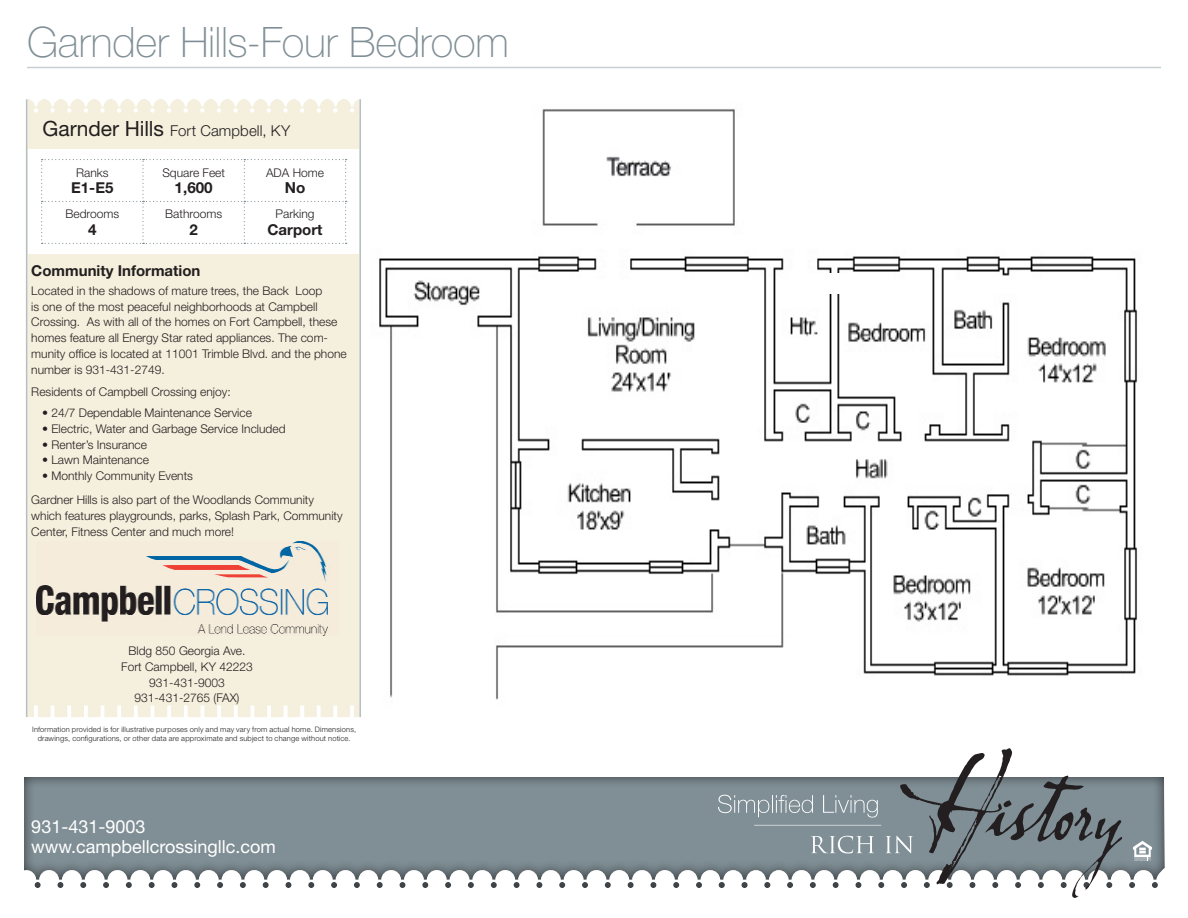
<style>
.page{position:relative;width:1188px;height:918px;background:#fff}
.page>*{position:absolute;margin:0;border:0;box-sizing:border-box;transform-origin:0 0}
.Model_Name{font:100 42px "Helvetica Neue LT Std";letter-spacing:-.005em;color:#808f96}
.Contact_Info{font:18px/19.5px "Helvetica Neue LT Std";color:#fff}
.Info_Box_-_Item_Deta{font:700 15.3px "Helvetica Neue LT Std";color:#231f20}
.t1{font:300 15px "Helvetica Neue LT Std";letter-spacing:.005em;color:#231f20}
.Info_Box_-_Info_Head{font:700 15px "Helvetica Neue LT Std";color:#231f20}
.Info_Box_-_Item_Deta-2{font:700 15px "Helvetica Neue LT Std";color:#231f20}
.Info_Box_-_Info_Deta{font:300 12px/15.8px "Helvetica Neue LT Std";color:#231f20}
.Info_Box_-_Info_Bull{font:300 12px "Helvetica Neue LT Std";color:#231f20}
.Info_Box_-_Item_Head{font:300 12px "Helvetica Neue LT Std";color:#231f20}
.Legal_Text{font:300 7.5px/9px "Helvetica Neue LT Std";letter-spacing:.025em;color:#231f20;text-align:center}
.s1{font-weight:400;font-size:21px}
</style>
<div class="page">
<div style="left:26px;top:98px;width:335px;height:622px;background:#f5efdd;border:2px solid #b5bfc4"></div>
<svg style="left:26px;top:705px;width:335px;height:15px"></svg>
<svg style="left:26px;top:98px;width:335px;height:15px"></svg>
<div style="left:28px;top:149px;width:331px;height:105px;background:#fff"></div>
<div style="left:24px;top:775px;width:1141px;height:114px;background:#231f20;opacity:.75"></div>
<hr style="left:27px;top:67px;width:1134px;height:1px;background:#c9d0d3">
<svg style="left:718px;top:795px;width:95px;height:22px"></svg>
<svg style="left:823px;top:795px;width:55px;height:23px"></svg>
<svg style="left:811px;top:836px;width:63px;height:17px"></svg>
<hr style="left:754px;top:825px;width:127px;height:1px;background:#c1c9ce">
<svg style="left:886px;top:748px;width:237px;height:150px"></svg>
<img style="left:379px;top:109px;width:759px;height:591px">
<svg style="left:1133px;top:841px;width:19px;height:20px"></svg>
<div style="left:787px;top:273px;width:75px;height:20px;background:#fff"></div>
<img style="left:37px;top:542px;width:293px;height:93px">
<svg style="left:41px;top:159px;width:306px;height:85px"></svg>
<p class="Model_Name" style="left:27px;top:18px;width:483px">Garnder Hills-Four Bedroom</p>
<p class="t1" style="left:42px;top:122px;width:249px"><span class="s1">Garnder Hills</span> Fort Campbell, KY</p>
<p class="Info_Box_-_Item_Head" style="left:76px;top:165px;width:34px">Ranks</p>
<p class="Info_Box_-_Item_Deta-2" style="left:71px;top:179px;width:44px">E1-E5</p>
<p class="Info_Box_-_Item_Head" style="left:162px;top:165px;width:64px">Square Feet</p>
<p class="Info_Box_-_Item_Deta" style="left:175px;top:178px;width:40px">1,600</p>
<p class="Info_Box_-_Item_Head" style="left:266px;top:165px;width:60px">ADA Home</p>
<p class="Info_Box_-_Item_Deta" style="left:285px;top:178px;width:22px">No</p>
<p class="Info_Box_-_Item_Head" style="left:65px;top:207px;width:55px">Bedrooms</p>
<p class="Info_Box_-_Item_Deta" style="left:88px;top:220px;width:10px">4</p>
<p class="Info_Box_-_Item_Head" style="left:165px;top:207px;width:58px">Bathrooms</p>
<p class="Info_Box_-_Item_Deta-2" style="left:190px;top:220px;width:10px">2</p>
<p class="Info_Box_-_Item_Head" style="left:276px;top:207px;width:40px">Parking</p>
<p class="Info_Box_-_Item_Deta-2" style="left:268px;top:220px;width:57px">Carport</p>
<p class="Info_Box_-_Info_Head" style="left:31px;top:262px;width:171px">Community Information</p>
<p class="Info_Box_-_Info_Deta" style="left:31px;top:282px;width:317px">Located in the shadows of mature trees, the Back Loop<br>is one of the most peaceful neighborhoods at Campbell Crossing. As with all of the homes on Fort Campbell, these homes feature all Energy Star rated appliances. The com&shy;munity office is located at 11001 Trimble Blvd. and the phone number is 931-431-2749.</p>
<p class="Info_Box_-_Info_Deta" style="left:31px;top:384px;width:201px">Residents of Campbell Crossing enjoy:</p>
<p class="Info_Box_-_Info_Bull" style="left:42px;top:406px;width:211px">• 24/7 Dependable Maintenance Service</p>
<p class="Info_Box_-_Info_Bull" style="left:42px;top:421px;width:245px">• Electric, Water and Garbage Service Included</p>
<p class="Info_Box_-_Info_Bull" style="left:42px;top:437px;width:106px">• Renter’s Insurance</p>
<p class="Info_Box_-_Info_Bull" style="left:42px;top:453px;width:108px">• Lawn Maintenance</p>
<p class="Info_Box_-_Info_Bull" style="left:42px;top:469px;width:152px">• Monthly Community Events</p>
<p class="Info_Box_-_Info_Deta" style="left:31px;top:492px;width:313px">Gardner Hills is also part of the Woodlands Community which features playgrounds, parks, Splash Park, Community<br>Center, Fitness Center and much more!</p>
<p class="Info_Box_-_Info_Deta" style="left:129px;top:643px;width:118px">Bldg 850 Georgia Ave.</p>
<p class="Info_Box_-_Info_Deta" style="left:121px;top:659px;width:133px">Fort Campbell, KY 42223</p>
<p class="Info_Box_-_Info_Deta" style="left:149px;top:674px;width:77px">931-431-9003</p>
<p class="Info_Box_-_Info_Deta" style="left:135px;top:690px;width:106px">931-431-2765 (FAX)</p>
<p class="Legal_Text" style="left:32px;top:724px;width:325px">Information provided is for illustrative purposes only and may vary from actual home. Dimensions, drawings, configurations, or other data are approximate and subject to change without notice.</p>
<p class="Contact_Info" style="left:31px;top:817px;width:246px">931-431-9003 www.campbellcrossingllc.com</p>
</div>
